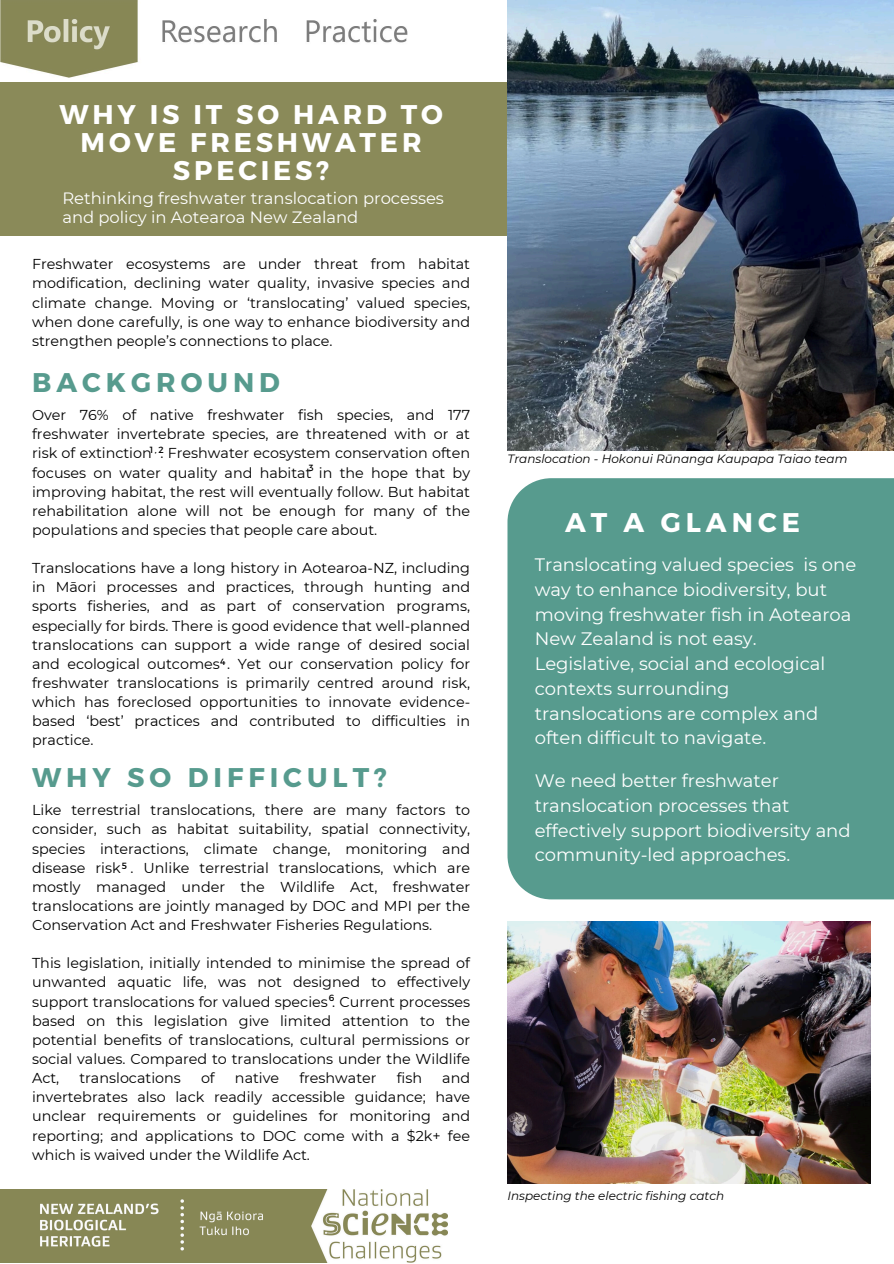
<style>
.page{position:relative;width:894px;height:1264px;background:#fff}
.page>*{position:absolute;margin:0;border:0;box-sizing:border-box;transform-origin:0 0}
.t1{font:700 27px/28.2px "Montserrat";letter-spacing:.14em;color:#fff;text-align:center}
.t2{font:700 27px "Montserrat";letter-spacing:.185em;color:#579b8e}
.t3{font:700 27px "Montserrat";letter-spacing:.185em;color:#fff}
.t4{font:18px/24.8px "Montserrat";color:#fff}
.t5{font:16.35px/19.2px "Montserrat";color:#fff}
.t6{font:14.4px/19.2px "Montserrat";color:#000;text-align:justify}
.t7{font:italic 12px "Montserrat";color:#000}
.t8{font:9px "Montserrat";color:#000}
</style>
<div class="page">
<div style="left:0;top:82px;width:614px;height:153px;background:#8a8a59"></div>
<img style="left:507px;top:0;width:386px;height:450px">
<div style="left:507px;top:478px;width:386px;height:421px;background:#579b8e"></div>
<img style="left:0;top:1189px;width:447px;height:73px">
<img style="left:507px;top:921px;width:363px;height:262px">
<img style="left:0;top:0;width:407px;height:78px">
<h3 class="t1" style="left:59px;top:99px;width:385px">WHY IS IT SO HARD TO<br>MOVE FRESHWATER<br>SPECIES?</h3>
<p class="t5" style="left:62px;top:188px;width:383px">Rethinking freshwater translocation processes and policy in Aotearoa New Zealand</p>
<h1 class="t6" style="left:32px;top:254px;width:439px">Freshwater ecosystems are under threat from habitat modification, declining water quality, invasive species and climate change. Moving or ‘translocating’ valued species, when done carefully, is one way to enhance biodiversity and strengthen people’s connections to place.</h1>
<p class="t2" style="left:32px;top:365px;width:249px">BACKGROUND</p>
<h2 class="t6" style="left:32px;top:405px;width:439px">Over 76% of native freshwater fish species, and 177 freshwater invertebrate species, are threatened with or at risk of extinction . Freshwater ecosystem conservation often focuses on water quality and habitat in the hope that by improving habitat, the rest will eventually follow. But habitat rehabilitation alone will not be enough for many of the populations and species that people care about.</h2>
<h2 class="t6" style="left:32px;top:558px;width:439px">Translocations have a long history in Aotearoa-NZ, including in Māori processes and practices, through hunting and sports fisheries, and as part of conservation programs, especially for birds. There is good evidence that well-planned translocations can support a wide range of desired social and ecological outcomes . Yet our conservation policy for freshwater translocations is primarily centred around risk, which has foreclosed opportunities to innovate evidence&shy;based ‘best’ practices and contributed to difficulties in practice.</h2>
<h1 class="t8" style="left:150px;top:444px;width:16px">1,2</h1>
<h3 class="t8" style="left:309px;top:462px;width:6px">3</h3>
<h3 class="t8" style="left:220px;top:656px;width:7px">4</h3>
<p class="t2" style="left:32px;top:760px;width:356px">WHY SO DIFFICULT?</p>
<p class="t6" style="left:32px;top:800px;width:439px">Like terrestrial translocations, there are many factors to consider, such as habitat suitability, spatial connectivity, species interactions, climate change, monitoring and disease risk . Unlike terrestrial translocations, which are mostly managed under the Wildlife Act, freshwater translocations are jointly managed by DOC and MPI per the Conservation Act and Freshwater Fisheries Regulations.</p>
<p class="t6" style="left:32px;top:953px;width:439px">This legislation, initially intended to minimise the spread of unwanted aquatic life, was not designed to effectively support translocations for valued species . Current processes based on this legislation give limited attention to the potential benefits of translocations, cultural permissions or social values. Compared to translocations under the Wildlife Act,</p>
<p class="t8" style="left:122px;top:859px;width:7px">5</p>
<p class="t8" style="left:329px;top:992px;width:7px">6</p>
<p class="t6" style="left:79px;top:1068px;width:103px">translocations</p>
<p class="t6" style="left:201px;top:1068px;width:15px">of</p>
<p class="t6" style="left:235px;top:1068px;width:46px">native</p>
<p class="t6" style="left:299px;top:1068px;width:79px">freshwater</p>
<p class="t6" style="left:396px;top:1068px;width:27px">fish</p>
<p class="t6" style="left:32px;top:1068px;width:439px;text-indent:410px">and invertebrates also lack readily accessible guidance; have unclear requirements or guidelines for monitoring and reporting; and applications to DOC come with a $2k+ fee which is waived under the Wildlife Act.</p>
<p class="t7" style="left:507px;top:451px;width:341px">Translocation - Hokonui Rūnanga Kaupapa Taiao team</p>
<h3 class="t3" style="left:565px;top:504px;width:236px">AT A GLANCE</h3>
<h3 class="t4" style="left:534px;top:552px;width:323px">Translocating valued species is one way to enhance biodiversity, but moving freshwater fish in Aotearoa<br>New Zealand is not easy.<br>Legislative, social and ecological contexts surrounding translocations are complex and often difficult to navigate.</h3>
<p class="t4" style="left:534px;top:768px;width:317px">We need better freshwater translocation processes that effectively support biodiversity and community-led approaches.</p>
<h1 class="t7" style="left:507px;top:1187px;width:218px">Inspecting the electric fishing catch</h1>
</div>
